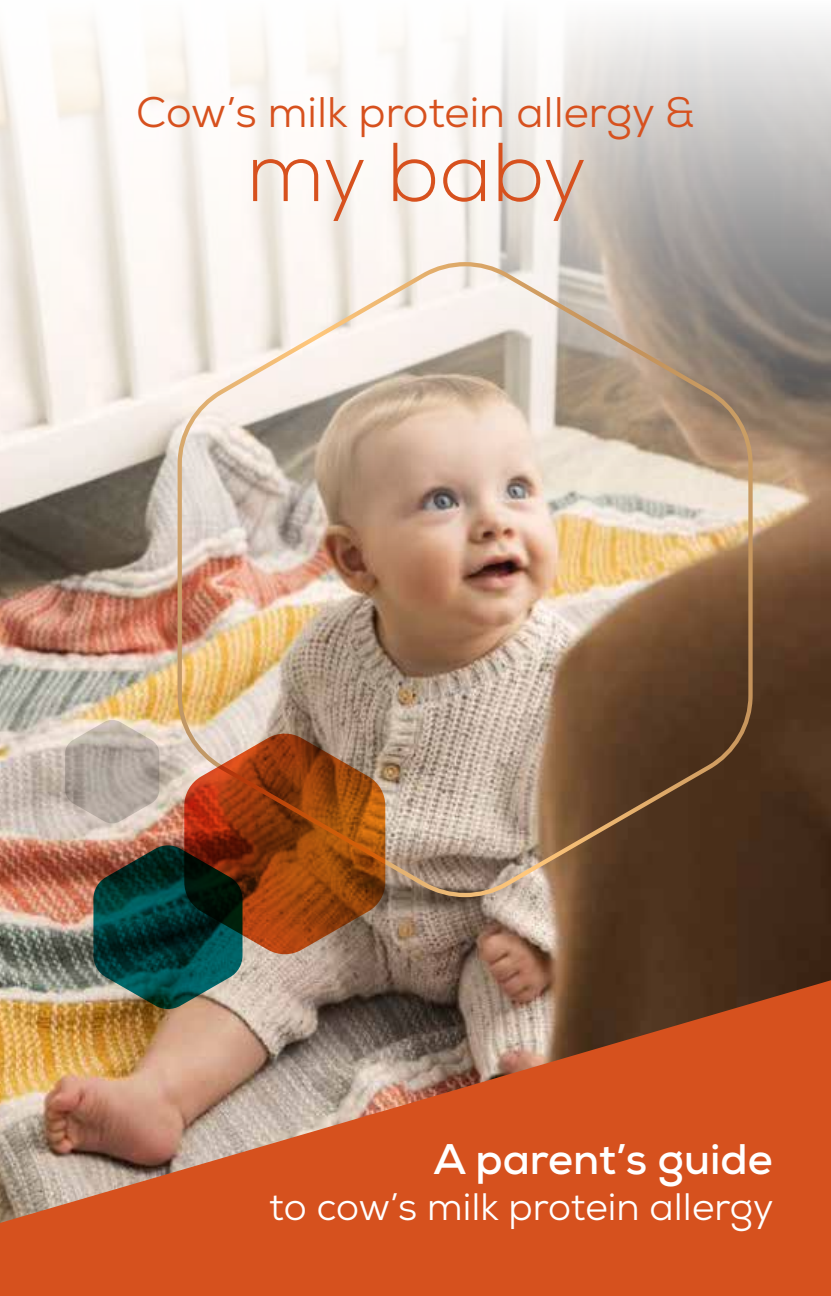
<style>
.page{position:relative;width:831px;height:1296px;background:#fff}
.page>*{position:absolute;margin:0;border:0;box-sizing:border-box;transform-origin:0 0}
.t1{font:300 83.25px "Nexa";letter-spacing:-.01em;color:#d7511e}
.t2{font:42.75px "Nexa";color:#d7511e}
.t3{font:700 42.75px "Nexa";color:#fff}
.t4{font:38.25px "Nexa";color:#fff}
</style>
<div class="page">
<img style="left:0;top:580px;width:830px;height:400px">
<img style="left:0;top:980px;width:830px;height:316px">
<svg style="left:0;top:21px;width:830px;height:559px"></svg>
<svg style="left:65px;top:720px;width:94px;height:103px;background:#bdb1a6"></svg>
<img style="left:177px;top:262px;width:575px;height:635px">
<svg style="left:184px;top:734px;width:201px;height:220px;background:#9e5226"></svg>
<svg style="left:93px;top:844px;width:149px;height:166px;background:#26443c"></svg>
<p class="t2" style="left:136px;top:85px;width:560px">Cow’s milk protein allergy &amp;</p>
<h1 class="t1" style="left:246px;top:123px;width:342px">my baby</h1>
<p class="t3" style="left:433px;top:1132px;width:341px">A parent’s guide</p>
<p class="t4" style="left:269px;top:1183px;width:506px">to cow’s milk protein allergy</p>
</div>
